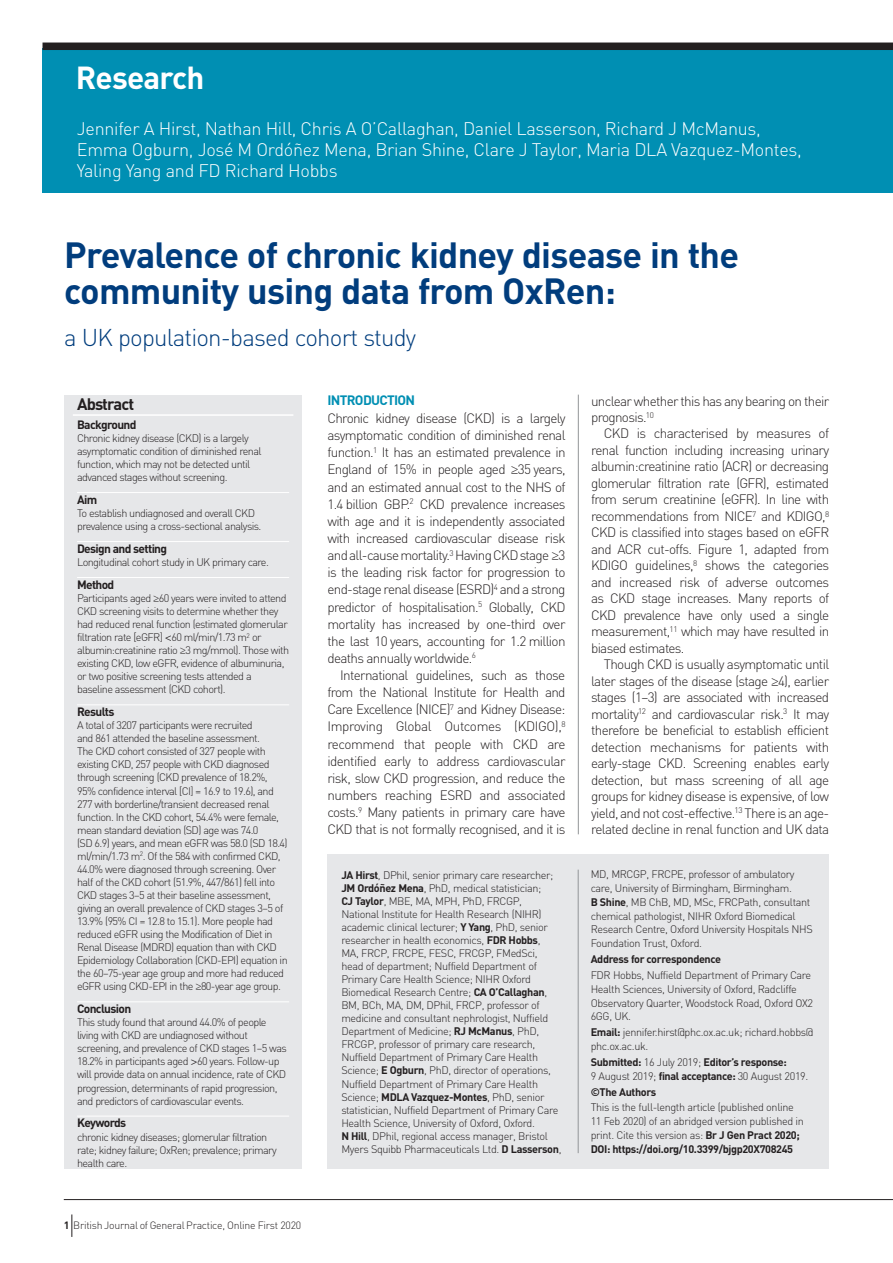
<style>
.page{position:relative;width:893px;height:1263px;background:#fff}
.page>*{position:absolute;margin:0;border:0;box-sizing:border-box;transform-origin:0 0}
.t1{font:700 36px/36px "DIN";letter-spacing:-.02em;color:#013d7d}
.t2{font:700 31.5px "DIN";letter-spacing:-.025em;color:#fff}
.t3{font:300 24px "DIN";letter-spacing:-.035em;color:#013d7d}
.t4{font:300 18px/21px "DIN";letter-spacing:-.015em;color:#fff}
.t5{font:700 16.5px "DIN";letter-spacing:-.055em;color:#231f20}
.t6{font:300 13.5px/16.5px "DIN";letter-spacing:-.05em;color:#231f20;text-align:justify}
.t7{font:700 13.5px "DIN";letter-spacing:-.05em;color:#008fb3}
.t8{font:700 12px "DIN";letter-spacing:-.055em;color:#231f20}
.t9{font:300 10.8px/13px "DIN";letter-spacing:-.055em;color:#231f20}
.t10{font:300 10.8px/13px "DIN";letter-spacing:-.035em;color:#231f20}
.t11{font:700 10.8px/13.8px "DIN";letter-spacing:-.035em;color:#231f20}
.t12{font:300 10.5px "DIN";letter-spacing:-.025em;color:#231f20}
.s1{font-family:"Helvetica"}
.s2{font-weight:700}
.s3{font-weight:300}
</style>
<div class="page">
<div style="left:43px;top:48px;width:850px;height:144px;background:#008fb3"></div>
<div style="left:43px;top:43px;width:850px;height:7px;background:#231f20"></div>
<hr style="left:578px;top:395px;width:1px;height:439px;background:#939598">
<div style="left:327px;top:854px;width:502px;height:314px;background:#e6e7e9"></div>
<hr style="left:578px;top:870px;width:1px;height:283px;background:#939598">
<div style="left:64px;top:395px;width:238px;height:773px;background:#e6e7e9"></div>
<hr style="left:73px;top:414px;width:220px;height:2px;background:#fff">
<hr style="left:77px;top:492px;width:212px;height:1px;background:#fff">
<hr style="left:77px;top:541px;width:212px;height:1px;background:#fff">
<hr style="left:77px;top:577px;width:212px;height:1px;background:#fff">
<hr style="left:77px;top:704px;width:212px;height:1px;background:#fff">
<hr style="left:77px;top:1001px;width:212px;height:1px;background:#fff">
<hr style="left:77px;top:1116px;width:212px;height:1px;background:#fff">
<hr style="left:64px;top:1199px;width:829px;height:1px;background:#231f20">
<svg style="left:71px;top:1214px;width:1px;height:23px"></svg>
<h2 class="t2" style="left:76px;top:57px;width:130px">Research</h2>
<h3 class="t4" style="left:77px;top:117px;width:726px">Jennifer A Hirst, Nathan Hill, Chris A O’Callaghan, Daniel Lasserson, Richard J McManus,<br>Emma Ogburn, José M Ordóñez Mena, Brian Shine, Clare J Taylor, Maria DLA Vazquez-Montes,<br>Yaling Yang and FD Richard Hobbs</h3>
<h1 class="t1" style="left:64px;top:235px;width:676px">Prevalence of chronic kidney disease in the community using data from OxRen:</h1>
<h3 class="t3" style="left:64px;top:323px;width:353px">a UK population-based cohort study</h3>
<p class="t5" style="left:77px;top:393px;width:59px">Abstract</p>
<p class="t8" style="left:77px;top:417px;width:61px">Background</p>
<p class="t9" style="left:77px;top:431px;width:186px">Chronic kidney disease (CKD) is a largely asymptomatic condition of diminished renal function, which may not be detected until advanced stages without screening.</p>
<p class="t8" style="left:77px;top:492px;width:22px">Aim</p>
<p class="t9" style="left:77px;top:506px;width:186px">To establish undiagnosed and overall CKD prevalence using a cross-sectional analysis.</p>
<p class="t8" style="left:77px;top:541px;width:92px">Design and setting</p>
<p class="t9" style="left:77px;top:555px;width:193px">Longitudinal cohort study in UK primary care.</p>
<p class="t8" style="left:77px;top:577px;width:39px">Method</p>
<p class="t9" style="left:77px;top:591px;width:214px">Participants aged <span class="s1">≥</span>60 years were invited to attend CKD screening visits to determine whether they had reduced renal function (estimated glomerular filtration rate [eGFR] <span class="s1">&lt;</span>60 ml/min/1.73 m<sup>2</sup> or albumin:creatinine ratio <span class="s1">≥</span>3 mg/mmol). Those with existing CKD, low eGFR, evidence of albuminuria, or two positive screening tests attended a baseline assessment (CKD cohort).</p>
<p class="t8" style="left:77px;top:704px;width:39px">Results</p>
<p class="t9" style="left:77px;top:719px;width:212px">A total of 3207 participants were recruited<br>and 861 attended the baseline assessment.<br>The CKD cohort consisted of 327 people with existing CKD, 257 people with CKD diagnosed through screening (CKD prevalence of 18.2%, 95% confidence interval [CI] = 16.9 to 19.6), and 277 with borderline/transient decreased renal function. In the CKD cohort, 54.4% were female, mean standard deviation (SD) age was 74.0<br>(SD 6.9) years, and mean eGFR was 58.0 (SD 18.4) ml/min/1.73 m<sup>2</sup>. Of the 584 with confirmed CKD, 44.0% were diagnosed through screening. Over half of the CKD cohort (51.9%, 447/861) fell into CKD stages 3–5 at their baseline assessment, giving an overall prevalence of CKD stages 3–5 of 13.9% (95% CI = 12.8 to 15.1). More people had reduced eGFR using the Modification of Diet in Renal Disease (MDRD) equation than with CKD Epidemiology Collaboration (CKD-EPI) equation in the 60–75-year age group and more had reduced eGFR using CKD-EPI in the <span class="s1">≥</span>80-year age group.</p>
<p class="t8" style="left:77px;top:1001px;width:56px">Conclusion</p>
<p class="t9" style="left:77px;top:1016px;width:211px">This study found that around 44.0% of people living with CKD are undiagnosed without screening, and prevalence of CKD stages 1–5 was 18.2% in participants aged <span class="s1">&gt;</span>60 years. Follow-up will provide data on annual incidence, rate of CKD progression, determinants of rapid progression, and predictors of cardiovascular events.</p>
<p class="t8" style="left:77px;top:1115px;width:51px">Keywords</p>
<p class="t9" style="left:77px;top:1130px;width:201px">chronic kidney diseases; glomerular filtration rate; kidney failure; OxRen; prevalence; primary health care.</p>
<p class="t12" style="left:64px;top:1219px;width:239px"><span class="s2">1</span> British Journal of General Practice, Online First 2020</p>
<p class="t7" style="left:327px;top:391px;width:89px">INTRODUCTION</p>
<p class="t6" style="left:327px;top:409px;width:240px;line-height:17.1px">Chronic kidney disease (CKD) is a largely asymptomatic condition of diminished renal function.<sup>1</sup> It has an estimated prevalence in England of 15% in people aged <span class="s1">≥</span>35 years, and an estimated annual cost to the NHS of 1.4 billion GBP.<sup>2</sup> CKD prevalence increases with age and it is independently associated with increased cardiovascular disease risk and all-cause mortality.<sup>3</sup> Having CKD stage <span class="s1">≥</span>3 is the leading risk factor for progression to end-stage renal disease (ESRD)<sup>4</sup> and a strong predictor of hospitalisation.<sup>5</sup> Globally, CKD mortality has increased by one-third over the last 10 years, accounting for 1.2 million deaths annually worldwide.<sup>6</sup></p>
<p class="t6" style="left:327px;top:666px;width:240px;line-height:17.1px;text-indent:13px">International guidelines, such as those from the National Institute for Health and Care Excellence (NICE)<sup>7</sup> and Kidney Disease:<br>Improving Global Outcomes (KDIGO),<sup>8 </sup>recommend that people with CKD are identified early to address cardiovascular risk, slow CKD progression, and reduce the numbers reaching ESRD and associated costs.<sup>9</sup> Many patients in primary care have CKD that is not formally recognised, and it is</p>
<p class="t6" style="left:591px;top:392px;width:240px">unclear whether this has any bearing on their prognosis.<sup>10</sup></p>
<p class="t6" style="left:591px;top:425px;width:240px;text-indent:13px">CKD is characterised by measures of renal function including increasing urinary albumin:creatinine ratio (ACR) or decreasing glomerular filtration rate (GFR), estimated from serum creatinine (eGFR). In line with recommendations from NICE<sup>7</sup> and KDIGO,<sup>8<br></sup>CKD is classified into stages based on eGFR and ACR cut-offs. Figure 1, adapted from KDIGO guidelines,<sup>8</sup> shows the categories and increased risk of adverse outcomes as CKD stage increases. Many reports of CKD prevalence have only used a single measurement,<sup>11</sup> which may have resulted in biased estimates.</p>
<p class="t6" style="left:591px;top:656px;width:240px;text-indent:13px">Though CKD is usually asymptomatic until later stages of the disease (stage <span class="s1">≥</span>4), earlier stages (1–3) are associated with increased mortality<sup>12</sup> and cardiovascular risk.<sup>3</sup> It may therefore be beneficial to establish efficient detection mechanisms for patients with early-stage CKD. Screening enables early detection, but mass screening of all age groups for kidney disease is expensive, of low yield, and not cost-effective.<sup>13</sup> There is an age&shy;related decline in renal function and UK data</p>
<p class="t10" style="left:341px;top:868px;width:222px"><span class="s2">JA Hirst</span>, DPhil, senior primary care researcher; <span class="s2">JM Ordóñez Mena</span>, PhD, medical statistician;<br><span class="s2">CJ Taylor</span>, MBE, MA, MPH, PhD, FRCGP, National Institute for Health Research (NIHR) academic clinical lecturer; <span class="s2">Y Yang</span>, PhD, senior researcher in health economics, <span class="s2">FDR Hobbs</span>,<br>MA, FRCP, FRCPE, FESC, FRCGP, FMedSci, head of department; Nuffield Department of Primary Care Health Science; NIHR Oxford Biomedical Research Centre; <span class="s2">CA O’Callaghan</span>, BM, BCh, MA, DM, DPhil, FRCP, professor of medicine and consultant nephrologist, Nuffield Department of Medicine; <span class="s2">RJ McManus</span>, PhD, FRCGP, professor of primary care research, Nuffield Department of Primary Care Health Science; <span class="s2">E Ogburn</span>, PhD, director of operations, Nuffield Department of Primary Care Health Science; <span class="s2">MDLA Vazquez-Montes</span>, PhD, senior statistician, Nuffield Department of Primary Care Health Science, University of Oxford, Oxford.<br><span class="s2">N Hill</span>, DPhil, regional access manager, Bristol Myers Squibb Pharmaceuticals Ltd. <span class="s2">D Lasserson</span>,</p>
<p class="t10" style="left:591px;top:867px;width:224px;line-height:13.8px">MD, MRCGP, FRCPE, professor of ambulatory care, University of Birmingham, Birmingham.<br><span class="s2">B Shine</span>, MB ChB, MD, MSc, FRCPath, consultant chemical pathologist, NIHR Oxford Biomedical Research Centre, Oxford University Hospitals NHS Foundation Trust, Oxford.</p>
<p class="t11" style="left:591px;top:952px;width:132px">Address for correspondence</p>
<p class="t10" style="left:591px;top:968px;width:224px;line-height:13.8px">FDR Hobbs, Nuffield Department of Primary Care Health Sciences, University of Oxford, Radcliffe Observatory Quarter, Woodstock Road, Oxford OX2<br>6GG, UK.</p>
<p class="t10" style="left:591px;top:1025px;width:224px;line-height:13.8px"><span class="s2">Email:</span> jennifer.hirst@phc.ox.ac.uk; richard.hobbs@ phc.ox.ac.uk.</p>
<p class="t11" style="left:591px;top:1054px;width:219px">Submitted: <span class="s3">16 July 2019;</span> Editor’s response:<br><span class="s3">9 August 2019;</span> final acceptance: <span class="s3">30 August 2019.</span></p>
<p class="t11" style="left:591px;top:1084px;width:67px">©The Authors</p>
<p class="t10" style="left:591px;top:1100px;width:215px;line-height:13.8px">This is the full-length article (published online 11 Feb 2020) of an abridged version published in print. Cite this version as: <span class="s2">Br J Gen Pract 2020; DOI: https://doi.org/10.3399/bjgp20X708245</span></p>
</div>
